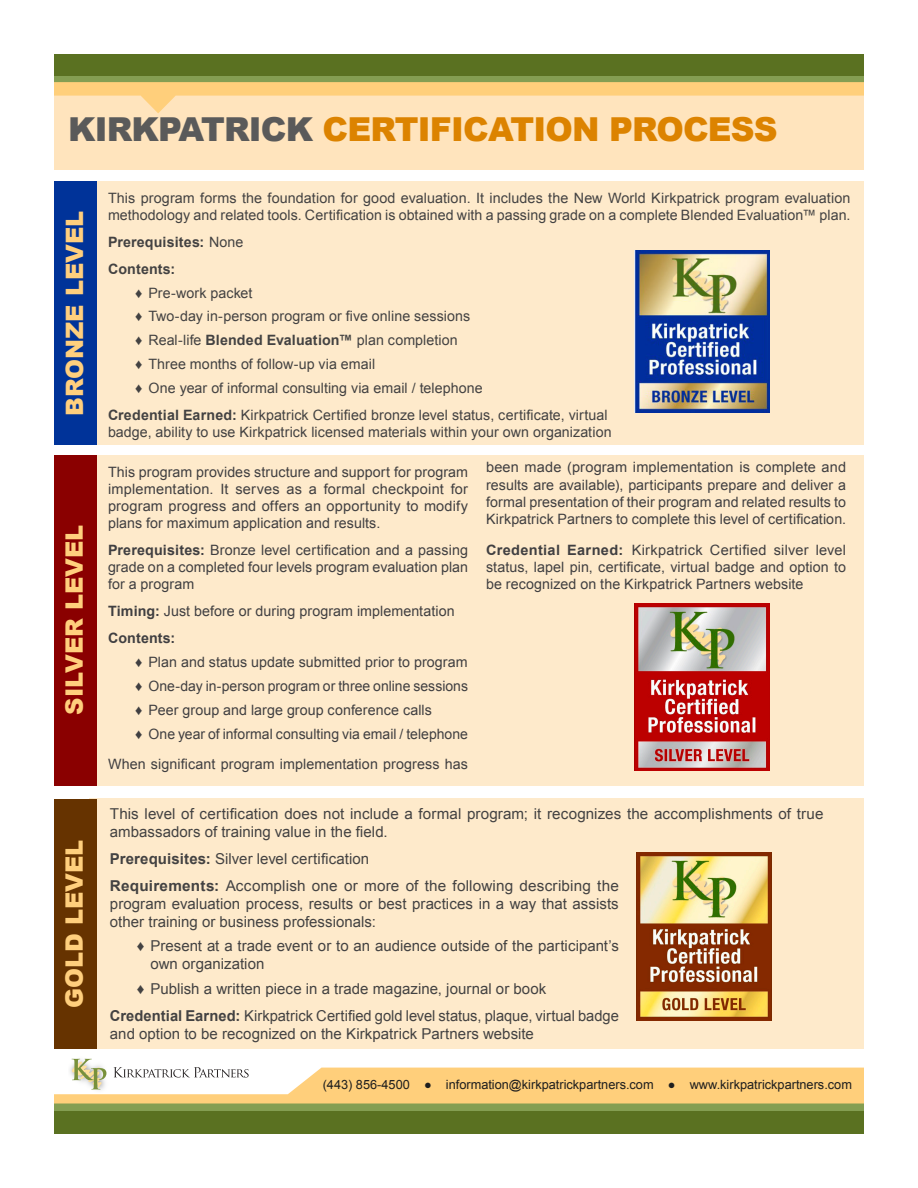
<style>
.page{position:relative;width:918px;height:1188px;background:#fff}
.page>*{position:absolute;margin:0;border:0;box-sizing:border-box;transform-origin:0 0}
.t1{font:900 33px "Arial";letter-spacing:-.025em;color:#dc8300}
.t2{font:900 24px "Arial";color:#ffcf7d}
.basic{font:15px/18px "Arial";letter-spacing:.005em;color:#434242}
.basic-2{font:14.25px/17.1px "Arial";letter-spacing:.005em;color:#403f41;text-align:justify}
.basic-3{font:14.25px/17.1px "Arial";letter-spacing:.005em;color:#434242}
.basic-4{font:700 14.25px "Arial";letter-spacing:.01em;color:#434242}
.Program_Name{font:700 14.25px "Arial";letter-spacing:.01em;color:#434242}
.basic-5{font:700 14.25px "Arial";letter-spacing:.01em;color:#403f41}
.t3{font:12.75px "Arial";color:#1e1e1e}
.s1{color:#5a5a5a}
.s2{font-weight:400}
.s3{font-weight:700}
</style>
<div class="page">
<div style="left:54px;top:1110px;width:810px;height:24px;background:#5a7121"></div>
<div style="left:54px;top:1103px;width:810px;height:8px;background:#849e52"></div>
<div style="left:54px;top:75px;width:810px;height:9px;background:#849e52"></div>
<div style="left:54px;top:54px;width:810px;height:22px;background:#5a7121"></div>
<div style="left:54px;top:95px;width:810px;height:75px;background:#ffe4bd"></div>
<svg style="left:54px;top:82px;width:810px;height:31px"></svg>
<img style="left:71px;top:1058px;width:21px;height:1px">
<svg style="left:54px;top:1059px;width:810px;height:45px"></svg>
<div style="left:54px;top:181px;width:43px;height:264px;background:#039"></div>
<div style="left:97px;top:181px;width:767px;height:264px;background:#feeacb"></div>
<div style="left:90px;top:799px;width:774px;height:250px;background:#feeacb"></div>
<div style="left:79px;top:456px;width:785px;height:330px;background:#feeacb"></div>
<div style="left:54px;top:456px;width:42px;height:330px;background:#8a0000"></div>
<div style="left:54px;top:799px;width:42px;height:250px;background:#630"></div>
<img style="left:634px;top:250px;width:136px;height:163px">
<img style="left:634px;top:603px;width:136px;height:168px">
<img style="left:636px;top:852px;width:135px;height:169px">
<h1 class="t1" style="left:68px;top:105px;width:711px"><span class="s1">KIRKPATRICK</span> CERTIFICATION PROCESS</h1>
<p class="t2" style="left:57px;top:416px;width:206px;rotate:-90deg">BRONZE LEVEL</p>
<p class="t2" style="left:57px;top:715px;width:191px;rotate:-90deg">SILVER LEVEL</p>
<p class="t2" style="left:57px;top:1008px;width:169px;rotate:-90deg">GOLD LEVEL</p>
<p class="basic-3" style="left:108px;top:189px;width:744px">This program forms the foundation for good evaluation. It includes the New World Kirkpatrick program evaluation methodology and related tools. Certification is obtained with a passing grade on a complete Blended Evaluation™ plan.</p>
<p class="basic-4" style="left:108px;top:232px;width:137px">Prerequisites: <span class="s2">None</span></p>
<p class="Program_Name" style="left:108px;top:259px;width:69px">Contents:</p>
<p class="basic-3" style="left:135px;top:284px;width:119px">♦ Pre-work packet</p>
<p class="basic-3" style="left:135px;top:308px;width:337px">♦ Two-day in-person program or five online sessions</p>
<p class="basic-3" style="left:135px;top:332px;width:324px">♦ Real-life <span class="s3">Blended Evaluation™</span> plan completion</p>
<p class="basic-3" style="left:135px;top:356px;width:242px">♦ Three months of follow-up via email</p>
<p class="basic-3" style="left:135px;top:380px;width:349px">♦ One year of informal consulting via email / telephone</p>
<p class="basic-3" style="left:108px;top:407px;width:501px"><span class="s3">Credential Earned:</span> Kirkpatrick Certified bronze level status, certificate, virtual</p>
<p class="basic-3" style="left:108px;top:424px;width:505px">badge, ability to use Kirkpatrick licensed materials within your own organization</p>
<p class="basic-2" style="left:108px;top:464px;width:362px">This program provides structure and support for program implementation. It serves as a formal checkpoint for program progress and offers an opportunity to modify plans for maximum application and results.</p>
<p class="basic-2" style="left:108px;top:542px;width:362px"><span class="s3">Prerequisites:</span> Bronze level certification and a passing grade on a completed four levels program evaluation plan for a program</p>
<p class="basic-2" style="left:108px;top:603px;width:348px"><span class="s3">Timing:</span> Just before or during program implementation</p>
<p class="basic-5" style="left:108px;top:629px;width:69px">Contents:</p>
<p class="basic-2" style="left:135px;top:654px;width:334px">♦ Plan and status update submitted prior to program</p>
<p class="basic-2" style="left:135px;top:678px;width:335px">♦ One-day in-person program or three online sessions</p>
<p class="basic-2" style="left:135px;top:702px;width:298px">♦ Peer group and large group conference calls</p>
<p class="basic-2" style="left:135px;top:725px;width:335px">♦ One year of informal consulting via email / telephone</p>
<p class="basic-2" style="left:108px;top:755px;width:362px">When significant program implementation progress has</p>
<p class="basic-2" style="left:486px;top:459px;width:362px">been made (program implementation is complete and results are available), participants prepare and deliver a formal presentation of their program and related results to Kirkpatrick Partners to complete this level of certification.</p>
<p class="basic-2" style="left:486px;top:542px;width:362px"><span class="s3">Credential Earned:</span> Kirkpatrick Certified silver level status, lapel pin, certificate, virtual badge and option to be recognized on the Kirkpatrick Partners website</p>
<p class="basic" style="left:110px;top:805px;width:715px">This level of certification does not include a formal program; it recognizes the accomplishments of true ambassadors of training value in the field.</p>
<p class="basic" style="left:110px;top:850px;width:261px"><span class="s3">Prerequisites:</span> Silver level certification</p>
<p class="basic" style="left:110px;top:877px;width:510px;text-align:justify"><span class="s3">Requirements:</span> Accomplish one or more of the following describing the program evaluation process, results or best practices in a way that assists other training or business professionals:</p>
<p class="basic" style="left:150px;top:937px;width:470px;text-indent:-14px">♦ Present at a trade event or to an audience outside of the participant’s own organization</p>
<p class="basic" style="left:137px;top:980px;width:411px">♦ Publish a written piece in a trade magazine, journal or book</p>
<p class="basic" style="left:110px;top:1007px;width:510px"><span class="s3">Credential Earned:</span> Kirkpatrick Certified gold level status, plaque, virtual badge and option to be recognized on the Kirkpatrick Partners website</p>
<p class="t3" style="left:323px;top:1076px;width:531px">(443) 856-4500 ● information@kirkpatrickpartners.com ● www.kirkpatrickpartners.com</p>
</div>
